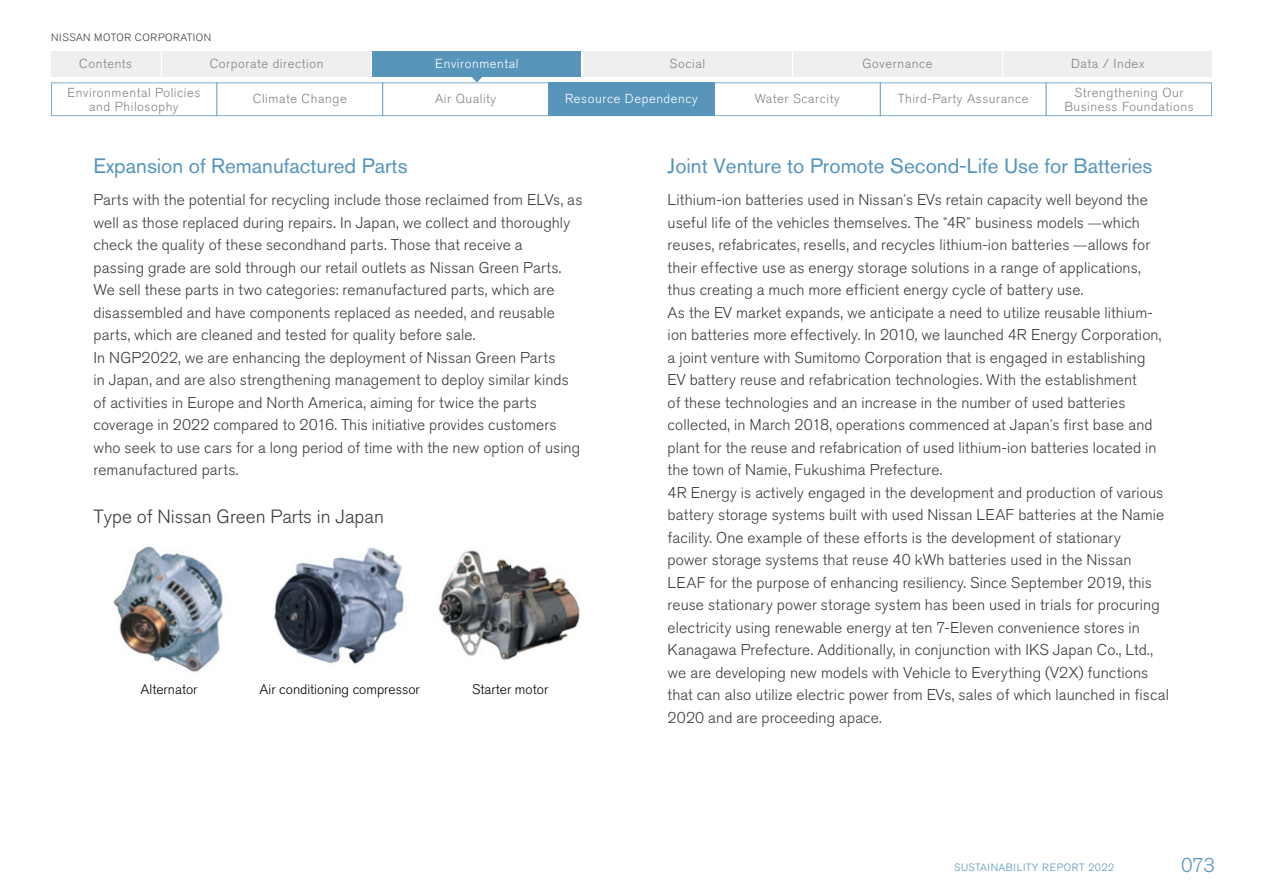
<style>
.page{position:relative;width:1263px;height:893px;background:#fff}
.page>*{position:absolute;margin:0;border:0;box-sizing:border-box;transform-origin:0 0}
.t1{font:20.7px "Nissan Pro";color:#5394bd}
.t2{font:300 19.8px "Nissan Pro";color:#5394bd}
.t3{font:300 18.9px "Nissan Pro";color:#3e3a39}
.t4{font:300 15.45px/22.5px "Nissan Pro";letter-spacing:.01em;color:#3e3a39}
.t5{font:300 13.8px "Nissan Pro";color:#000}
.t6{font:300 13.5px "Shin Go Pr 6 N";color:#3e3a39}
.t7{font:300 12.9px "Nissan Pro";letter-spacing:.045em;color:#828282}
.t8{font:300 12.9px "Nissan Pro";letter-spacing:.045em;color:#fff}
.t9{font:300 10.5px "Nissan Pro";letter-spacing:.04em;color:#5795bb}
.t10{font:300 10.5px "Nissan Pro";letter-spacing:.06em;color:#3e3a39}
.s1{font-family:"Shin Go Pr 6 N";font-size:13.5px}
</style>
<div class="page">
<img style="left:113px;top:546px;width:467px;height:126px">
<div style="left:1004px;top:51px;width:208px;height:26px;background:#efefef"></div>
<div style="left:793px;top:51px;width:209px;height:26px;background:#efefef"></div>
<div style="left:583px;top:51px;width:208px;height:26px;background:#efefef"></div>
<div style="left:373px;top:51px;width:208px;height:26px;background:#5795bb"></div>
<div style="left:51px;top:51px;width:109px;height:26px;background:#efefef"></div>
<div style="left:163px;top:51px;width:208px;height:26px;background:#efefef"></div>
<svg style="left:51px;top:76px;width:1161px;height:40px"></svg>
<hr style="left:216px;top:82px;width:1px;height:34px;background:#5795bb">
<hr style="left:382px;top:82px;width:1px;height:34px;background:#5795bb">
<hr style="left:548px;top:82px;width:1px;height:34px;background:#5795bb">
<hr style="left:714px;top:82px;width:1px;height:34px;background:#5795bb">
<hr style="left:880px;top:82px;width:1px;height:34px;background:#5795bb">
<hr style="left:1046px;top:82px;width:1px;height:34px;background:#5795bb">
<p class="t10" style="left:51px;top:30px;width:162px">NISSAN MOTOR CORPORATION</p>
<p class="t7" style="left:79px;top:55px;width:55px">Contents</p>
<p class="t7" style="left:67px;top:84px;width:134px">Environmental Policies</p>
<p class="t7" style="left:1074px;top:84px;width:110px">Strengthening Our</p>
<p class="t7" style="left:210px;top:55px;width:115px">Corporate direction</p>
<p class="t7" style="left:669px;top:55px;width:37px">Social</p>
<p class="t7" style="left:862px;top:55px;width:71px">Governance</p>
<p class="t8" style="left:435px;top:55px;width:85px">Environmental</p>
<p class="t7" style="left:1071px;top:55px;width:75px">Data / Index</p>
<p class="t7" style="left:253px;top:90px;width:95px">Climate Change</p>
<p class="t7" style="left:435px;top:90px;width:63px">Air Quality</p>
<p class="t7" style="left:755px;top:90px;width:87px">Water Scarcity</p>
<p class="t8" style="left:565px;top:90px;width:134px">Resource Dependency</p>
<p class="t7" style="left:898px;top:90px;width:132px">Third-Party Assurance</p>
<p class="t7" style="left:89px;top:98px;width:91px">and Philosophy</p>
<p class="t7" style="left:1064px;top:98px;width:131px">Business Foundations</p>
<h1 class="t1" style="left:94px;top:153px;width:316px">Expansion of Remanufactured Parts</h1>
<p class="t4" style="left:94px;top:189px;width:490px">Parts with the potential for recycling include those reclaimed from ELVs, as well as those replaced during repairs In. Japan, we collect and thoroughly check the quality of these secondhand parts. Those that receive a<br>passing grade are sold through our retail outlets as Nissan Green Parts.<br>We sell these parts in two categories: remanufactured parts, which are disassembled and have components replaced as needed, and reusable parts, which are cleaned and tested for quality before sale.<br>In NGP2022, we are enhancing the deployment of Nissan Green Parts<br>in Japan, and are also strengthening management to deploy similar kinds of activities in Europe and North America, aiming for twice the parts coverage in 2022 compared to 2016. This initiative provides customers who seek to use cars for a long period of time with the new option of using remanufactured parts.</p>
<p class="t3" style="left:94px;top:504px;width:292px">Type of Nissan Green Parts in Japan</p>
<p class="t5" style="left:141px;top:680px;width:58px">Alternator</p>
<p class="t5" style="left:260px;top:680px;width:162px">Air conditioning compressor</p>
<p class="t5" style="left:472px;top:680px;width:78px">Starter motor</p>
<h1 class="t1" style="left:668px;top:153px;width:486px">Joint Venture to Promote Second-Life Use for Batteries</h1>
<p class="t4" style="left:1102px;top:189px;width:47px;text-indent:-434px">Lithium-ion batteries used in Nissan<span class="s1">ʼ</span>s EVs retain capacity well beyond the which</p>
<p class="t4" style="left:668px;top:211px;width:300px">useful life of the vehicles themselves. The R4<span class="s1">“</span></p>
<p class="t4" style="left:975px;top:211px;width:110px">business models</p>
<p class="t6" style="left:966px;top:211px;width:6px">”</p>
<p class="t6" style="left:1088px;top:211px;width:15px">̶</p>
<p class="t4" style="left:668px;top:234px;width:475px">reuses, refabricates, resells, and recycles lithium-ion batteries<br>their effective use as energy storage solutions in a range of applications, thus creating a much more efficient energy cycle of battery use.</p>
<p class="t4" style="left:668px;top:324px;width:495px">ion batteries more effectively In. 2010, we launched R4 Energy Corporation,</p>
<p class="t4" style="left:1088px;top:234px;width:64px">allows for</p>
<p class="t6" style="left:1073px;top:234px;width:15px">̶</p>
<p class="t4" style="left:668px;top:301px;width:487px">As the EV market expands, we anticipate a need to utilize reusable lithium-</p>
<p class="t4" style="left:668px;top:346px;width:503px">a joint venture with Sumitomo Corporation that is engaged in establishing<br>EV battery reuse and refabrication technologies. With the establishment<br>of these technologies and an increase in the number of used batteries collected in, March 2018, operations commenced at Japan<span class="s1">ʼ</span>s first base and plant for the reuse and refabrication of used lithium-ion batteries located in the town of Namie, Fukushima Prefecture.<br>R4 Energy is actively engaged in the development and production of various battery storage systems built with used Nissan LEAF batteries at the Namie facility. One example of these efforts is the development of stationary<br>power storage systems that reuse 40 kWh batteries used in the Nissan LEAF for the purpose of enhancing resiliency. Since September 2019, this reuse stationary power storage system has been used in trials for procuring electricity using renewable energy at ten 7-Eleven convenience stores in Kanagawa Prefecture. Additionally in, conjunction with IKS Japan Co., Ltd., we are developing new models with Vehicle to Everything V( X2 ) functions that can also utilize electric power from EVs, sales of which launched in fiscal 2020 and are proceeding apace.</p>
<p class="t9" style="left:954px;top:861px;width:162px">SUSTAINABILITY REPORT 2022</p>
<p class="t2" style="left:1181px;top:852px;width:36px">073</p>
</div>
